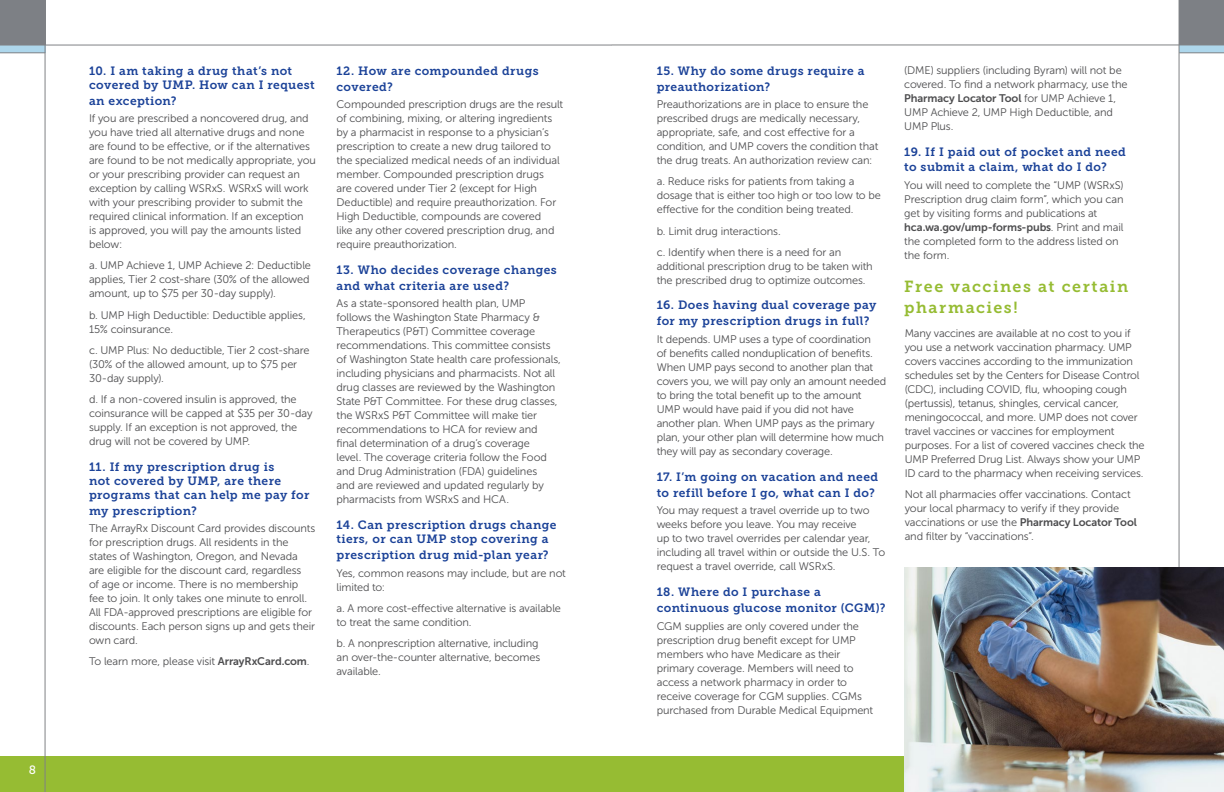
<style>
.page{position:relative;width:1224px;height:792px;background:#fff}
.page>*{position:absolute;margin:0;border:0;box-sizing:border-box;transform-origin:0 0}
.t1{font:16px/21px "Museo Slab 700";letter-spacing:.095em;color:#96bc33}
.t2{font:12px/16px "Museo Slab 700";letter-spacing:.035em;color:#1b4298}
.t3{font:12px "Museo Sans 500";color:#fff}
.t4{font:11px/14px "Museo Sans 300";letter-spacing:-.015em;color:#4d4d4f}
.t5{font:11px "Museo Sans 700";letter-spacing:-.01em;color:#4d4d4f}
.s1{font-family:"Museo Sans 700"}
.s2{font-family:"Museo Sans 300"}
</style>
<div class="page">
<div style="left:1179px;top:0;width:45px;height:45px;background:#7d8085"></div>
<div style="left:1179px;top:45px;width:45px;height:8px;background:#aed7ec"></div>
<hr style="left:1179px;top:53px;width:45px;height:1px;background:#808285">
<div style="left:612px;top:756px;width:612px;height:36px;background:#96bc33"></div>
<hr style="left:1179px;top:0;width:1px;height:792px;background:#808285">
<div style="left:0;top:0;width:45px;height:45px;background:#7d8085"></div>
<div style="left:0;top:45px;width:45px;height:8px;background:#aed7ec"></div>
<hr style="left:0;top:45px;width:612px;height:1px;background:#808285">
<hr style="left:0;top:53px;width:45px;height:1px;background:#808285">
<div style="left:0;top:756px;width:612px;height:36px;background:#96bc33"></div>
<hr style="left:45px;top:0;width:1px;height:792px;background:#808285">
<hr style="left:612px;top:45px;width:612px;height:1px;background:#808285">
<img style="left:905px;top:567px;width:319px;height:225px">
<p class="t3" style="left:29px;top:763px;width:9px">8</p>
<p class="t2" style="left:89px;top:63px;width:227px;line-height:14px">10. I am taking a drug that’s not covered by UMP. How can I request</p>
<p class="t2" style="left:89px;top:92px;width:89px">an exception?</p>
<p class="t4" style="left:89px;top:111px;width:229px">If you are prescribed a noncovered drug, and you have tried all alternative drugs and none are found to be effective, or if the alternatives are found to be not medically appropriate, you or your prescribing provider can request an exception by calling WSRxS. WSRxS will work with your prescribing provider to submit the required clinical information. If an exception<br>is approved, you will pay the amounts listed below:</p>
<p class="t4" style="left:89px;top:259px;width:223px;text-align:justify">a. UMP Achieve 1, UMP Achieve 2: Deductible applies, Tier 2 cost-share (30% of the allowed amount, up to $75 per 30-day supply).</p>
<p class="t4" style="left:89px;top:308px;width:218px">b. UMP High Deductible: Deductible applies,<br>15% coinsurance.</p>
<p class="t4" style="left:89px;top:343px;width:222px">c. UMP Plus: No deductible, Tier 2 cost-share (30% of the allowed amount, up to $75 per<br>30-day supply).</p>
<p class="t4" style="left:89px;top:392px;width:225px">d. If a non-covered insulin is approved, the coinsurance will be capped at $35 per 30-day supply. If an exception is not approved, the drug will not be covered by UMP.</p>
<p class="t2" style="left:89px;top:460px;width:222px;line-height:14px">11. If my prescription drug is<br>not covered by UMP, are there programs that can help me pay for</p>
<p class="t2" style="left:89px;top:503px;width:109px">my prescription?</p>
<p class="t4" style="left:89px;top:522px;width:228px">The ArrayRx Discount Card provides discounts for prescription drugs. All residents in the states of Washington, Oregon, and Nevada are eligible for the discount card, regardless<br>of age or income. There is no membership fee to join. It only takes one minute to enroll.<br>All FDA-approved prescriptions are eligible for discounts. Each person signs up and gets their own card.</p>
<p class="t4" style="left:89px;top:655px;width:222px">To learn more, please visit <span class="s1">ArrayRxCard.com</span>.</p>
<p class="t2" style="left:337px;top:62px;width:204px">12. How are compounded drugs covered?</p>
<p class="t4" style="left:337px;top:97px;width:228px">Compounded prescription drugs are the result of combining, mixing, or altering ingredients by a pharmacist in response to a physician’s prescription to create a new drug tailored to the specialized medical needs of an individual member. Compounded prescription drugs<br>are covered under Tier 2 (except for High Deductible) and require preauthorization. For High Deductible, compounds are covered<br>like any other covered prescription drug, and require preauthorization.</p>
<p class="t2" style="left:337px;top:262px;width:222px">13. Who decides coverage changes and what criteria are used?</p>
<p class="t4" style="left:337px;top:297px;width:226px">As a state-sponsored health plan, UMP follows the Washington State Pharmacy &amp; Therapeutics (P&amp;T) Committee coverage recommendations. This committee consists of Washington State health care professionals, including physicians and pharmacists. Not all drug classes are reviewed by the Washington State P&amp;T Committee. For these drug classes, the WSRxS P&amp;T Committee will make tier recommendations to HCA for review and final determination of a drug’s coverage<br>level. The coverage criteria follow the Food and Drug Administration (FDA) guidelines<br>and are reviewed and updated regularly by pharmacists from WSRxS and HCA.</p>
<p class="t2" style="left:337px;top:518px;width:222px;line-height:14px">14. Can prescription drugs change tiers, or can UMP stop covering a</p>
<p class="t2" style="left:337px;top:547px;width:214px">prescription drug mid-plan year?</p>
<p class="t4" style="left:337px;top:566px;width:231px">Yes, common reasons may include, but are not limited to:</p>
<p class="t4" style="left:337px;top:601px;width:226px">a. A more cost-effective alternative is available to treat the same condition.</p>
<p class="t4" style="left:337px;top:636px;width:205px">b. A nonprescription alternative, including an over-the-counter alternative, becomes available.</p>
<p class="t2" style="left:657px;top:62px;width:209px">15. Why do some drugs require a preauthorization?</p>
<p class="t4" style="left:657px;top:97px;width:223px">Preauthorizations are in place to ensure the prescribed drugs are medically necessary, appropriate, safe, and cost effective for a condition, and UMP covers the condition that the drug treats. An authorization review can:</p>
<p class="t4" style="left:657px;top:175px;width:226px">a. Reduce risks for patients from taking a dosage that is either too high or too low to be effective for the condition being treated.</p>
<p class="t4" style="left:657px;top:220px;width:186px;line-height:21.2px">b. Limit drug interactions.<br>c. Identify when there is a need for an</p>
<p class="t4" style="left:657px;top:259px;width:218px">additional prescription drug to be taken with the prescribed drug to optimize outcomes.</p>
<p class="t2" style="left:657px;top:297px;width:221px">16. Does having dual coverage pay for my prescription drugs in full?</p>
<p class="t4" style="left:657px;top:332px;width:231px">It depends. UMP uses a type of coordination<br>of benefits called nonduplication of benefits.<br>When UMP pays second to another plan that covers you, we will pay only an amount needed to bring the total benefit up to the amount UMP would have paid if you did not have another plan. When UMP pays as the primary plan, your other plan will determine how much they will pay as secondary coverage.</p>
<p class="t2" style="left:657px;top:469px;width:223px">17. I’m going on vacation and need to refill before I go, what can I do?</p>
<p class="t4" style="left:657px;top:504px;width:230px">You may request a travel override up to two weeks before you leave. You may receive<br>up to two travel overrides per calendar year, including all travel within or outside the U.S. To request a travel override, call WSRxS.</p>
<p class="t2" style="left:657px;top:584px;width:230px">18. Where do I purchase a continuous glucose monitor (CGM)?</p>
<p class="t4" style="left:657px;top:619px;width:218px">CGM supplies are only covered under the prescription drug benefit except for UMP members who have Medicare as their primary coverage. Members will need to access a network pharmacy in order to receive coverage for CGM supplies. CGMs purchased from Durable Medical Equipment</p>
<p class="t4" style="left:904px;top:63px;width:225px">(DME) suppliers (including Byram) will not be covered. To find a network pharmacy, use the</p>
<p class="t5" style="left:904px;top:92px;width:213px">Pharmacy Locator Tool <span class="s2">for UMP Achieve 1,</span></p>
<p class="t4" style="left:904px;top:105px;width:210px">UMP Achieve 2, UMP High Deductible, and<br>UMP Plus.</p>
<p class="t2" style="left:904px;top:143px;width:223px">19. If I paid out of pocket and need to submit a claim, what do I do?</p>
<p class="t4" style="left:904px;top:178px;width:221px;text-align:justify">You will need to complete the “UMP (WSRxS)<br>Prescription drug claim form”, which you can get by visiting forms and publications at</p>
<p class="t5" style="left:904px;top:221px;width:221px">hca.wa.gov/ump-forms-pubs<span class="s2">. Print and mail</span></p>
<p class="t4" style="left:904px;top:234px;width:216px">the completed form to the address listed on the form.</p>
<h1 class="t1" style="left:904px;top:276px;width:225px">Free vaccines at certain pharmacies!</h1>
<p class="t4" style="left:905px;top:326px;width:241px">Many vaccines are available at no cost to you if you use a network vaccination pharmacy. UMP covers vaccines according to the immunization schedules set by the Centers for Disease Control (CDC), including COVID, flu, whooping cough (pertussis), tetanus, shingles, cervical cancer, meningococcal, and more. UMP does not cover travel vaccines or vaccines for employment purposes. For a list of covered vaccines check the UMP Preferred Drug List. Always show your UMP ID card to the pharmacy when receiving services.</p>
<p class="t4" style="left:905px;top:487px;width:234px">Not all pharmacies offer vaccinations. Contact your local pharmacy to verify if they provide vaccinations or use the <span class="s1">Pharmacy Locator Tool </span>and filter by “vaccinations”.</p>
</div>
